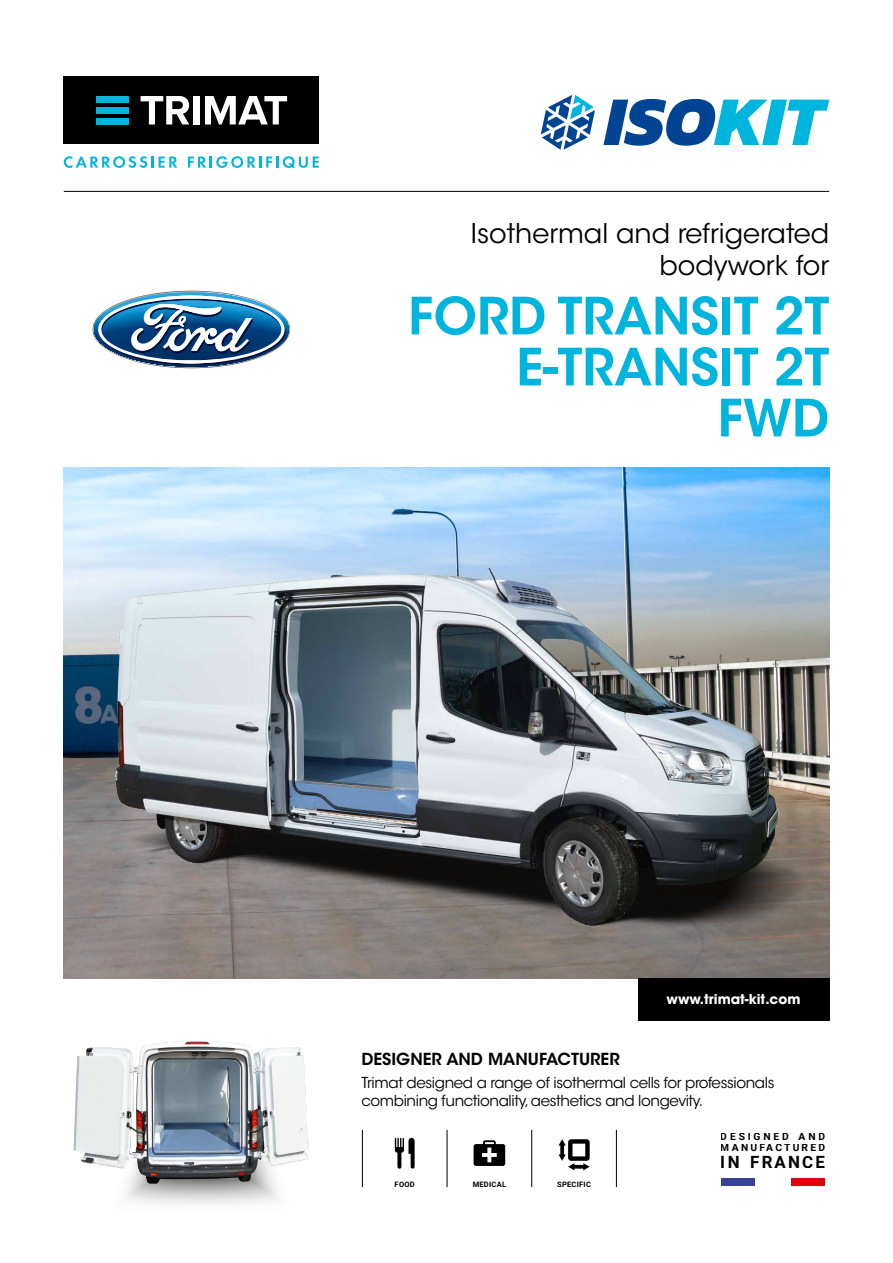
<style>
.page{position:relative;width:893px;height:1263px;background:#fff}
.page>*{position:absolute;margin:0;border:0;box-sizing:border-box;transform-origin:0 0}
.t1{font:600 51px/51px "ITC Avant Garde Std";color:#00b5dd;text-align:right}
.t2{font:27px/32.4px "ITC Avant Garde Std";color:#000;text-align:right}
.t3{font:700 16.95px "Roboto";letter-spacing:.13em;color:#000}
.t4{font:600 16.5px "ITC Avant Garde Std";color:#000}
.t5{font:15px/18px "ITC Avant Garde Std";letter-spacing:-.025em;color:#000}
.t6{font:700 13.5px "ITC Avant Garde Std";color:#fff}
.t7{font:700 10.35px "Roboto";letter-spacing:.21em;color:#000}
.t8{font:700 10.35px "Roboto";letter-spacing:.27em;color:#000}
.t9{font:700 7.5px "Roboto";letter-spacing:.035em;color:#000}
</style>
<div class="page">
<img style="left:64px;top:468px;width:765px;height:510px">
<svg style="left:603px;top:99px;width:226px;height:47px"></svg>
<svg style="left:540px;top:95px;width:55px;height:55px"></svg>
<div style="left:64px;top:77px;width:255px;height:67px;background:#000"></div>
<div style="left:96px;top:96px;width:32px;height:6px;background:#00b5dd"></div>
<div style="left:96px;top:107px;width:32px;height:6px;background:#00b5dd"></div>
<div style="left:96px;top:118px;width:32px;height:6px;background:#00b5dd"></div>
<svg style="left:141px;top:96px;width:48px;height:28px"></svg>
<div style="left:193px;top:96px;width:6px;height:28px;background:#fff"></div>
<svg style="left:205px;top:96px;width:82px;height:28px"></svg>
<svg style="left:64px;top:156px;width:113px;height:12px"></svg>
<svg style="left:188px;top:156px;width:131px;height:12px"></svg>
<svg style="left:558px;top:1139px;width:32px;height:31px"></svg>
<svg style="left:395px;top:1137px;width:20px;height:32px"></svg>
<svg style="left:474px;top:1140px;width:31px;height:26px"></svg>
<hr style="left:362px;top:1130px;width:1px;height:57px;background:#000">
<hr style="left:447px;top:1130px;width:1px;height:57px;background:#000">
<hr style="left:531px;top:1130px;width:1px;height:57px;background:#000">
<hr style="left:616px;top:1130px;width:1px;height:57px;background:#000">
<hr style="left:64px;top:191px;width:765px;height:1px;background:#000">
<div style="left:638px;top:978px;width:191px;height:42px;background:#000"></div>
<div style="left:791px;top:1178px;width:34px;height:8px;background:#e3000f"></div>
<div style="left:721px;top:1178px;width:33px;height:8px;background:#3a4295"></div>
<svg style="left:93px;top:291px;width:197px;height:77px"></svg>
<svg style="left:124px;top:1184px;width:155px;height:21px"></svg>
<img style="left:74px;top:1041px;width:234px;height:143px">
<img style="left:74px;top:475px;width:756px;height:530px">
<h2 class="t2" style="left:471px;top:217px;width:360px">Isothermal and refrigerated bodywork for</h2>
<h1 class="t1" style="left:408px;top:290px;width:423px">FORD TRANSIT 2T<br>E-TRANSIT 2T<br>FWD</h1>
<p class="t6" style="left:667px;top:990px;width:135px">www.trimat-kit.com</p>
<p class="t4" style="left:361px;top:1049px;width:260px">DESIGNER AND MANUFACTURER</p>
<p class="t5" style="left:361px;top:1073px;width:414px">Trimat designed a range of isothermal cells for professionals combining functionality, aesthetics and longevity.</p>
<p class="t9" style="left:395px;top:1179px;width:22px">FOOD</p>
<p class="t9" style="left:473px;top:1179px;width:35px">MEDICAL</p>
<p class="t9" style="left:557px;top:1179px;width:35px">SPECIFIC</p>
<p class="t8" style="left:721px;top:1129px;width:106px">DESIGNED AND</p>
<p class="t3" style="left:721px;top:1150px;width:106px">IN FRANCE</p>
<p class="t7" style="left:721px;top:1140px;width:106px">MANUFACTURED</p>
</div>
